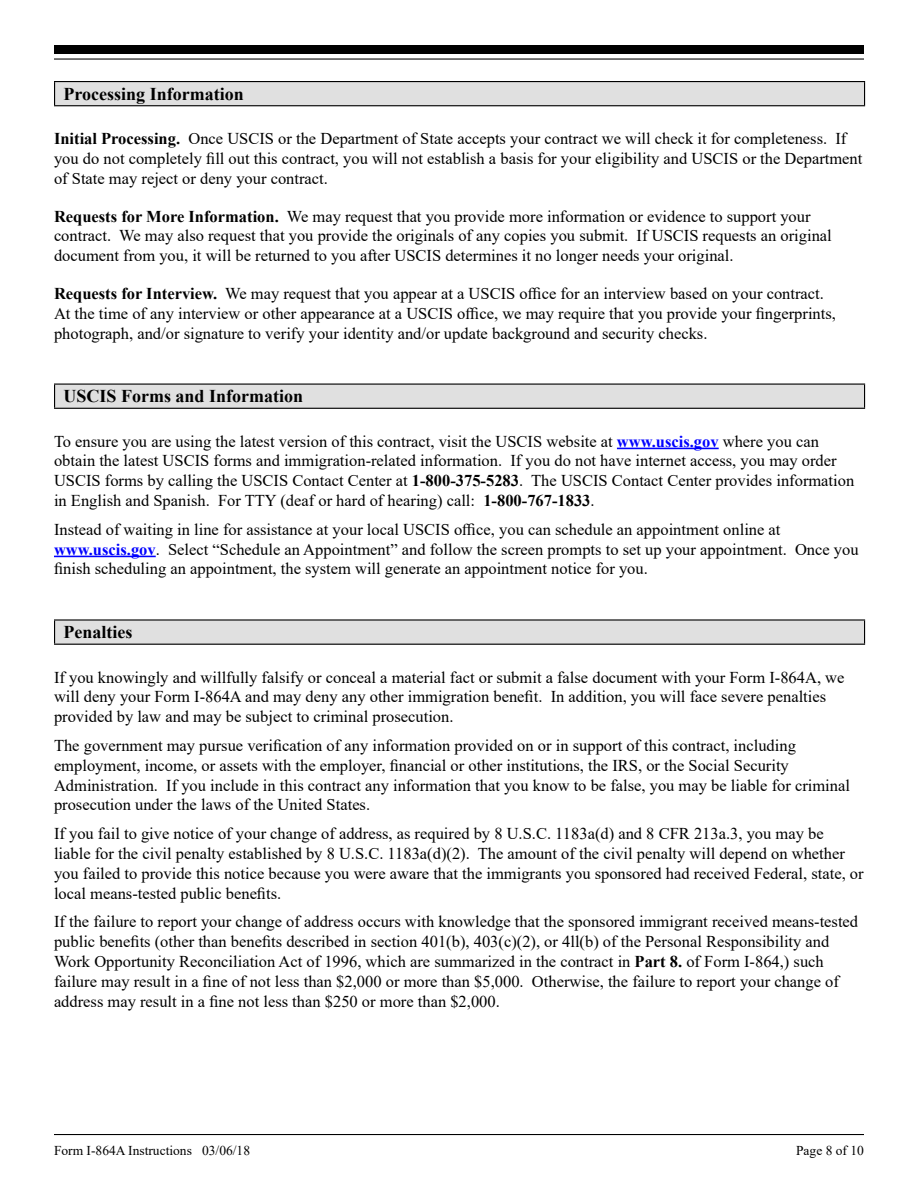
<style>
.page{position:relative;width:918px;height:1188px;background:#fff}
.page>*{position:absolute;margin:0;border:0;box-sizing:border-box;transform-origin:0 0}
.t1{font:700 18px "Times New Roman";color:#000}
.t2{font:16.5px/19.8px "Times New Roman";color:#000}
.t3{font:13.5px "Times New Roman";color:#000}
.s1{font-weight:700}
.s2{font-weight:700;color:#00f}
</style>
<div class="page">
<hr style="left:54px;top:1134px;width:810px;height:1px;background:#000">
<div style="left:54px;top:45px;width:810px;height:9px;background:#000"></div>
<hr style="left:54px;top:58px;width:810px;height:2px;background:#000">
<hr style="left:617px;top:448px;width:102px;height:1px;background:#00f">
<hr style="left:54px;top:556px;width:102px;height:1px;background:#00f">
<div style="left:55px;top:82px;width:810px;height:24px;background:#e0e0e0"></div>
<hr style="left:54px;top:81px;width:811px;height:1px;background:#000">
<svg style="left:54px;top:82px;width:1px;height:23px"></svg>
<svg style="left:864px;top:82px;width:1px;height:23px"></svg>
<hr style="left:54px;top:105px;width:811px;height:1px;background:#000">
<div style="left:55px;top:384px;width:810px;height:24px;background:#e0e0e0"></div>
<hr style="left:54px;top:384px;width:811px;height:1px;background:#000">
<svg style="left:54px;top:385px;width:1px;height:23px"></svg>
<svg style="left:864px;top:385px;width:1px;height:23px"></svg>
<hr style="left:54px;top:408px;width:811px;height:1px;background:#000">
<div style="left:55px;top:620px;width:810px;height:24px;background:#e0e0e0"></div>
<hr style="left:54px;top:619px;width:811px;height:2px;background:#000">
<svg style="left:54px;top:621px;width:1px;height:23px"></svg>
<svg style="left:864px;top:621px;width:1px;height:23px"></svg>
<hr style="left:54px;top:644px;width:811px;height:1px;background:#000">
<p class="t1" style="left:64px;top:81px;width:182px">Processing Information</p>
<p class="t2" style="left:54px;top:128px;width:810px"><span class="s1">Initial Processing.</span> Once USCIS or the Department of State accepts your contract we will check it for completeness. If you do not completely fill out this contract, you will not establish a basis for your eligibility and USCIS or the Department of State may reject or deny your contract.</p>
<p class="t2" style="left:54px;top:206px;width:779px"><span class="s1">Requests for More Information.</span> We may request that you provide more information or evidence to support your contract. We may also request that you provide the originals of any copies you submit. If USCIS requests an original document from you, it will be returned to you after USCIS determines it no longer needs your original.</p>
<p class="t2" style="left:54px;top:283px;width:783px"><span class="s1">Requests for Interview.</span> We may request that you appear at a USCIS office for an interview based on your contract.<br>At the time of any interview or other appearance at a USCIS office, we may require that you provide your fingerprints, photograph, and/or signature to verify your identity and/or update background and security checks.</p>
<p class="t1" style="left:64px;top:383px;width:241px">USCIS Forms and Information</p>
<p class="t2" style="left:54px;top:431px;width:802px">To ensure you are using the latest version of this contract, visit the USCIS website at <span class="s2">www.uscis.gov</span> where you can obtain the latest USCIS forms and immigration-related information. If you do not have internet access, you may order USCIS forms by calling the USCIS Contact Center at <span class="s1">1-800-375-5283</span>. The USCIS Contact Center provides information in English and Spanish. For TTY (deaf or hard of hearing) call: <span class="s1">1-800-767-1833</span>.</p>
<p class="t2" style="left:54px;top:519px;width:806px">Instead of waiting in line for assistance at your local USCIS office, you can schedule an appointment online at <span class="s2">www.uscis.gov</span>. Select “Schedule an Appointment” and follow the screen prompts to set up your appointment. Once you finish scheduling an appointment, the system will generate an appointment notice for you.</p>
<p class="t1" style="left:64px;top:619px;width:70px">Penalties</p>
<p class="t2" style="left:54px;top:667px;width:792px">If you knowingly and willfully falsify or conceal a material fact or submit a false document with your Form I-864A, we will deny your Form I-864A and may deny any other immigration benefit. In addition, you will face severe penalties provided by law and may be subject to criminal prosecution.</p>
<p class="t2" style="left:54px;top:735px;width:798px">The government may pursue verification of any information provided on or in support of this contract, including employment, income, or assets with the employer, financial or other institutions, the IRS, or the Social Security Administration. If you include in this contract any information that you know to be false, you may be liable for criminal prosecution under the laws of the United States.</p>
<p class="t2" style="left:54px;top:823px;width:811px">If you fail to give notice of your change of address, as required by 8 U.S.C. 1183a(d) and 8 CFR 213a.3, you may be liable for the civil penalty established by 8 U.S.C. 1183a(d)(2). The amount of the civil penalty will depend on whether you failed to provide this notice because you were aware that the immigrants you sponsored had received Federal, state, or local means-tested public benefits.</p>
<p class="t2" style="left:54px;top:911px;width:806px">If the failure to report your change of address occurs with knowledge that the sponsored immigrant received means-tested public benefits (other than benefits described in section 401(b), 403(c)(2), or 4ll(b) of the Personal Responsibility and Work Opportunity Reconciliation Act of 1996, which are summarized in the contract in <span class="s1">Part 8.</span> of Form I-864,) such failure may result in a fine of not less than $2,000 or more than $5,000. Otherwise, the failure to report your change of address may result in a fine not less than $250 or more than $2,000.</p>
<p class="t3" style="left:54px;top:1141px;width:198px">Form I-864A Instructions 03/06/18</p>
<p class="t3" style="left:796px;top:1141px;width:69px">Page 8 of 10</p>
</div>
